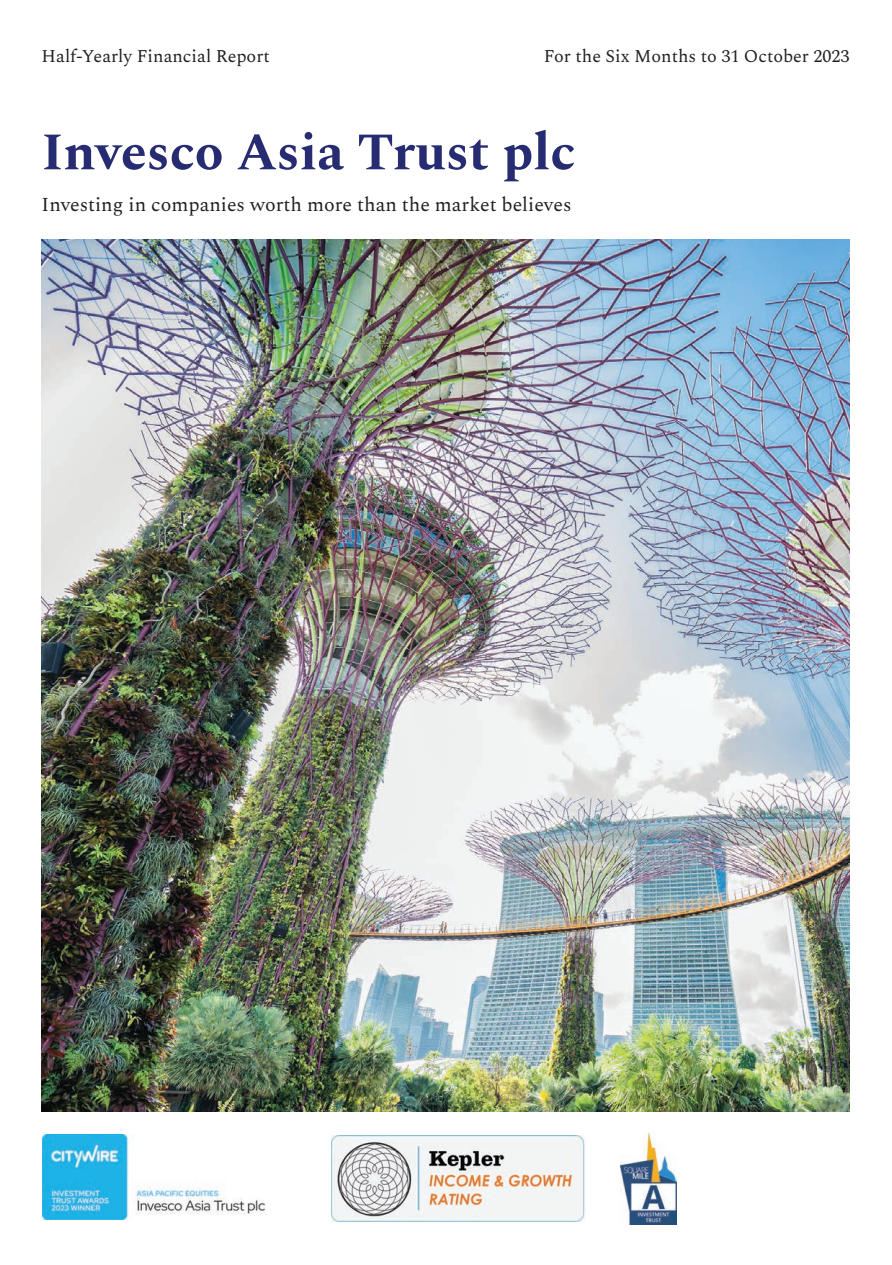
<style>
.page{position:relative;width:892px;height:1265px;background:#fff}
.page>*{position:absolute;margin:0;border:0;box-sizing:border-box;transform-origin:0 0}
.t1{font:700 52.5px "Spectral";color:#262b72}
.t2{font:19.8px "Spectral";color:#231f20}
.t3{font:18px "Spectral";color:#231f20}
</style>
<div class="page">
<img style="left:42px;top:239px;width:808px;height:872px">
<img style="left:42px;top:1134px;width:224px;height:85px">
<img style="left:331px;top:1135px;width:254px;height:85px">
<img style="left:620px;top:1132px;width:57px;height:92px">
<p class="t3" style="left:42px;top:45px;width:230px">Half-Yearly Financial Report</p>
<p class="t3" style="left:544px;top:45px;width:307px">For the Six Months to 31 October 2023</p>
<h1 class="t1" style="left:42px;top:120px;width:536px">Invesco Asia Trust plc</h1>
<p class="t2" style="left:42px;top:193px;width:531px">Investing in companies worth more than the market believes</p>
</div>
